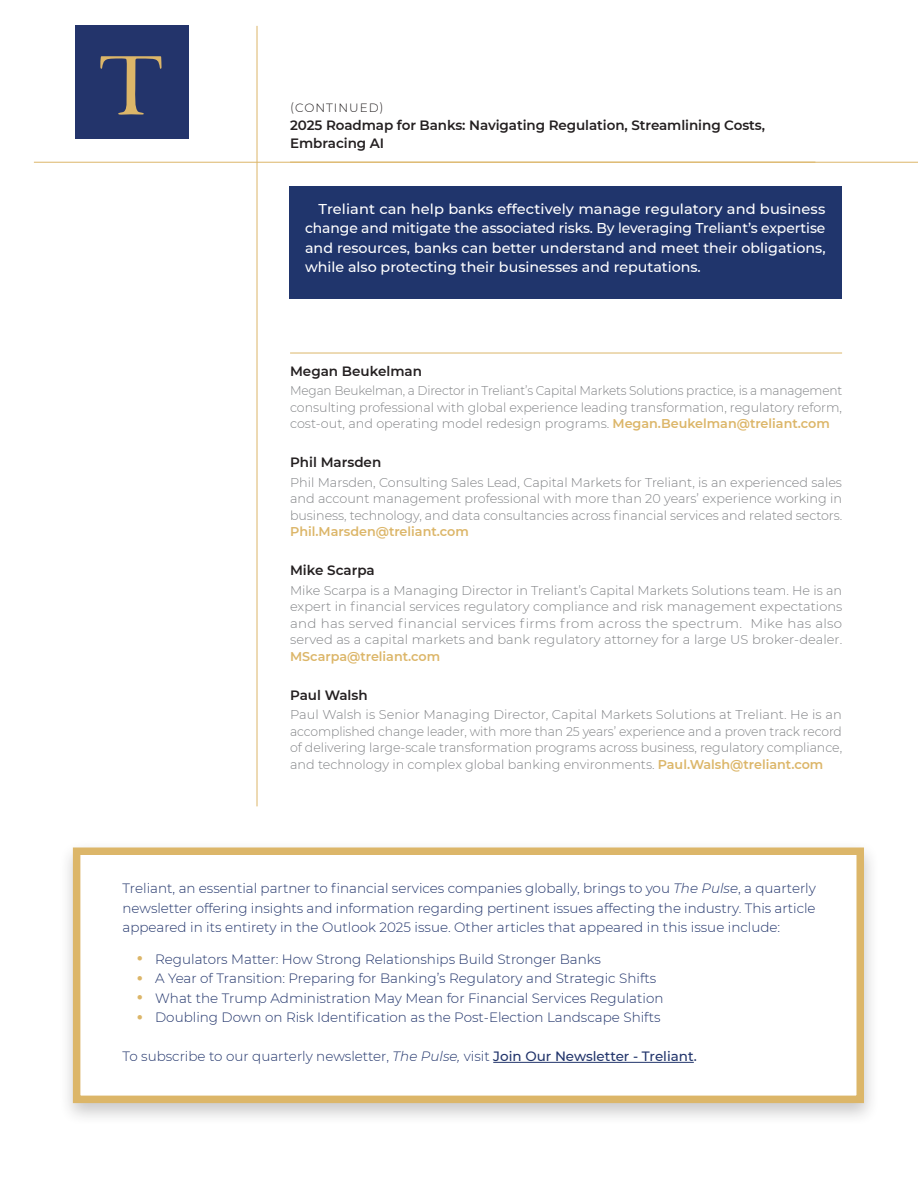
<style>
.page{position:relative;width:918px;height:1188px;background:#fff}
.page>*{position:absolute;margin:0;border:0;box-sizing:border-box;transform-origin:0 0}
.text_indent{font:500 14.25px/19.5px "Montserrat";color:#fff;text-align:justify}
.text_indent-2{font:300 13.5px/19.5px "Montserrat";color:#21346b;text-align:justify}
.title_continued{font:600 13.5px/18px "Montserrat";letter-spacing:-.005em;color:#231f20}
.bio_text{font:600 13.5px "Montserrat";color:#231f20}
.bio_name{font:600 13.5px "Montserrat";color:#231f20}
.bio_text-2{font:300 12.75px/16.5px "Montserrat";color:#808285;text-align:justify}
.bio_text-3{font:300 12.75px/16.5px "Montserrat";color:#808285;text-align:justify;scale:.95 1}
.continued{font:300 12px "Montserrat";letter-spacing:.08em;color:#231f20}
.s1{font-weight:600;color:#dcb669}
.s2{font-style:italic}
.s3{font-weight:500;font-size:24px;color:#dcb669}
.s4{font-weight:500}
</style>
<div class="page">
<hr style="left:257px;top:26px;width:1px;height:780px;background:#dcb669">
<div style="left:58px;top:840px;width:822px;height:286px;background:#231f20;opacity:.25"></div>
<div style="left:73px;top:848px;width:791px;height:255px;background:#fff;border:8px solid #dcb669"></div>
<hr style="left:493px;top:1062px;width:201px;height:1px;background:#21346b">
<div style="left:289px;top:186px;width:553px;height:112px;background:#20356c"></div>
<div style="left:75px;top:25px;width:114px;height:114px;background:#23346b"></div>
<svg style="left:100px;top:56px;width:62px;height:59px"></svg>
<hr style="left:34px;top:162px;width:884px;height:1px;background:#dcb669">
<hr style="left:290px;top:353px;width:552px;height:1px;background:#dcb669">
<p class="continued" style="left:290px;top:100px;width:95px">(CONTINUED)</p>
<p class="title_continued" style="left:290px;top:116px;width:477px">2025 Roadmap for Banks: Navigating Regulation, Streamlining Costs,<br>Embracing AI</p>
<p class="text_indent" style="left:305px;top:199px;width:522px;text-indent:14px">Treliant can help banks effectively manage regulatory and business change and mitigate the associated risks. By leveraging Treliant’s expertise and resources, banks can better understand and meet their obligations, while also protecting their businesses and reputations.</p>
<p class="bio_name" style="left:290px;top:362px;width:133px">Megan Beukelman</p>
<p class="bio_text-3" style="left:290px;top:382px;width:583px">Megan Beukelman, a Director in Treliant’s Capital Markets Solutions practice, is a management consulting professional with global experience leading transformation, regulatory reform, cost-out, and operating model redesign programs. <span class="s1">Megan.Beukelman@treliant.com</span></p>
<p class="bio_text" style="left:290px;top:453px;width:93px">Phil Marsden</p>
<p class="bio_text-2" style="left:290px;top:474px;width:554px">Phil Marsden, Consulting Sales Lead, Capital Markets for Treliant, is an experienced sales and account management professional with more than 20 years’ experience working in business, technology, and data consultancies across financial services and related sectors.<br><span class="s1">Phil.Marsden@treliant.com</span></p>
<p class="bio_text" style="left:290px;top:561px;width:86px">Mike Scarpa</p>
<p class="bio_text-2" style="left:290px;top:582px;width:554px">Mike Scarpa is a Managing Director in Treliant’s Capital Markets Solutions team. He is an expert in financial services regulatory compliance and risk management expectations and has served financial services firms from across the spectrum. Mike has also served as a capital markets and bank regulatory attorney for a large US broker-dealer.<br><span class="s1">MScarpa@treliant.com</span></p>
<p class="bio_text" style="left:290px;top:686px;width:79px">Paul Walsh</p>
<p class="bio_text-2" style="left:290px;top:706px;width:554px">Paul Walsh is Senior Managing Director, Capital Markets Solutions at Treliant. He is an accomplished change leader, with more than 25 years’ experience and a proven track record of delivering large-scale transformation programs across business, regulatory compliance, and technology in complex global banking environments. <span class="s1">Paul.Walsh@treliant.com</span></p>
<p class="text_indent-2" style="left:123px;top:878px;width:695px">Treliant, an essential partner to financial services companies globally, brings to you <span class="s2">The Pulse</span>, a quarterly newsletter offering insights and information regarding pertinent issues affecting the industry. This article appeared in its entirety in the Outlook 2025 issue. Other articles that appeared in this issue include:</p>
<p class="text_indent-2" style="left:136px;top:949px;width:466px"><span class="s3">•</span> Regulators Matter: How Strong Relationships Build Stronger Banks</p>
<p class="text_indent-2" style="left:136px;top:968px;width:522px"><span class="s3">•</span> A Year of Transition: Preparing for Banking’s Regulatory and Strategic Shifts</p>
<p class="text_indent-2" style="left:136px;top:988px;width:529px"><span class="s3">•</span> What the Trump Administration May Mean for Financial Services Regulation</p>
<p class="text_indent-2" style="left:136px;top:1007px;width:526px"><span class="s3">•</span> Doubling Down on Risk Identification as the Post-Election Landscape Shifts</p>
<p class="text_indent-2" style="left:123px;top:1046px;width:576px">To subscribe to our quarterly newsletter, <span class="s2">The Pulse,</span> visit <span class="s4">Join Our Newsletter - Treliant.</span></p>
</div>
